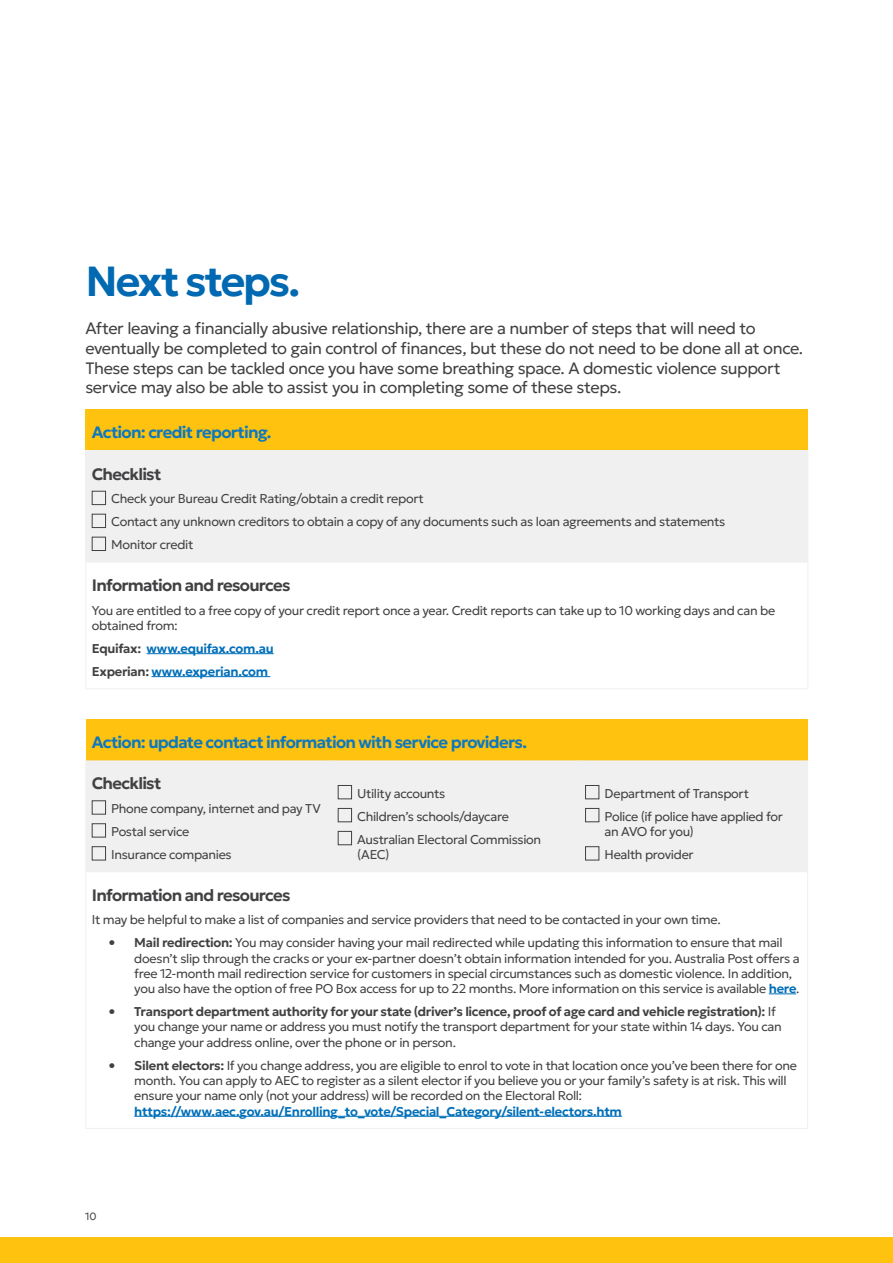
<style>
.page{position:relative;width:893px;height:1263px;background:#fff}
.page>*{position:absolute;margin:0;border:0;box-sizing:border-box;transform-origin:0 0}
.t1{font:600 42px "Geologica";letter-spacing:-.05em;color:#0069b1}
.t2{font:300 16.5px/19.8px "Geologica";letter-spacing:-.025em;color:#414042}
.t3{font:600 16.5px "Geologica";letter-spacing:-.045em;color:#0d78be}
.t4{font:600 16.5px "Geologica";letter-spacing:-.045em;color:#414042}
.t5{font:300 12.75px/23px "Geologica";letter-spacing:-.025em;color:#414042}
.t6{font:600 12.75px/23px "Geologica";letter-spacing:-.025em;color:#006fb9}
.t7{font:300 10.5px "Geologica";color:#414042}
.s1{color:#414042}
.s2{font-weight:600}
.s3{font-weight:600;color:#006fb9}
</style>
<div class="page">
<div style="left:0;top:1237px;width:893px;height:26px;background:#ffc20e"></div>
<div style="left:86px;top:409px;width:722px;height:42px;background:#ffc20e"></div>
<div style="left:86px;top:451px;width:722px;height:111px;background:#f0f0f0"></div>
<hr style="left:85px;top:451px;width:1px;height:111px;background:#f0f0f0">
<hr style="left:85px;top:562px;width:723px;height:1px;background:#f0f0f0">
<hr style="left:85px;top:562px;width:1px;height:126px;background:#f0f0f0">
<hr style="left:807px;top:562px;width:1px;height:126px;background:#f0f0f0">
<hr style="left:85px;top:688px;width:723px;height:1px;background:#f0f0f0">
<div style="left:92px;top:491px;width:14px;height:14px;border:1px solid #414042"></div>
<div style="left:92px;top:514px;width:14px;height:14px;border:1px solid #414042"></div>
<div style="left:92px;top:537px;width:14px;height:14px;border:1px solid #414042"></div>
<hr style="left:147px;top:653px;width:127px;height:1px;background:#006fb9">
<hr style="left:151px;top:676px;width:119px;height:1px;background:#006fb9">
<div style="left:86px;top:719px;width:721px;height:41px;background:#ffc20e"></div>
<div style="left:86px;top:760px;width:721px;height:111px;background:#f0f0f0"></div>
<hr style="left:85px;top:760px;width:1px;height:111px;background:#f0f0f0">
<hr style="left:331px;top:760px;width:1px;height:111px;background:#f0f0f0">
<hr style="left:579px;top:760px;width:1px;height:111px;background:#f0f0f0">
<hr style="left:807px;top:760px;width:1px;height:111px;background:#f0f0f0">
<hr style="left:85px;top:871px;width:247px;height:1px;background:#f0f0f0">
<hr style="left:85px;top:872px;width:1px;height:256px;background:#f0f0f0">
<hr style="left:332px;top:871px;width:247px;height:1px;background:#f0f0f0">
<hr style="left:579px;top:871px;width:229px;height:1px;background:#f0f0f0">
<hr style="left:807px;top:872px;width:1px;height:256px;background:#f0f0f0">
<hr style="left:85px;top:1128px;width:247px;height:1px;background:#f0f0f0">
<hr style="left:332px;top:1128px;width:247px;height:1px;background:#f0f0f0">
<hr style="left:579px;top:1128px;width:229px;height:1px;background:#f0f0f0">
<div style="left:92px;top:800px;width:14px;height:14px;border:1px solid #414042"></div>
<div style="left:92px;top:823px;width:14px;height:14px;border:1px solid #414042"></div>
<div style="left:92px;top:846px;width:14px;height:14px;border:1px solid #414042"></div>
<div style="left:338px;top:785px;width:14px;height:14px;border:1px solid #414042"></div>
<div style="left:338px;top:808px;width:14px;height:14px;border:1px solid #414042"></div>
<div style="left:338px;top:831px;width:14px;height:14px;border:1px solid #414042"></div>
<div style="left:585px;top:785px;width:14px;height:14px;border:1px solid #414042"></div>
<div style="left:585px;top:808px;width:14px;height:14px;border:1px solid #414042"></div>
<div style="left:585px;top:846px;width:14px;height:14px;border:1px solid #414042"></div>
<svg style="left:769px;top:993px;width:27px;height:1px"></svg>
<hr style="left:134px;top:1116px;width:488px;height:1px;background:#006fb9">
<h1 class="t1" style="left:85px;top:244px;width:216px">Next steps.</h1>
<p class="t2" style="left:85px;top:317px;width:719px">After leaving a financially abusive relationship, there are a number of steps that will need to eventually be completed to gain control of finances, but these do not need to be done all at once.<br>These steps can be tackled once you have some breathing space. A domestic violence support service may also be able to assist you in completing some of these steps.</p>
<p class="t3" style="left:92px;top:418px;width:181px">Action: credit reporting.</p>
<p class="t4" style="left:92px;top:459px;width:71px">Checklist</p>
<p class="t5" style="left:111px;top:486px;width:616px">Check your Bureau Credit Rating/obtain a credit report<br>Contact any unknown creditors to obtain a copy of any documents such as loan agreements and statements<br>Monitor credit</p>
<p class="t4" style="left:92px;top:571px;width:200px">Information and resources</p>
<p class="t5" style="left:92px;top:602px;width:685px;line-height:15.3px">You are entitled to a free copy of your credit report once a year. Credit reports can take up to 10 working days and can be obtained from:</p>
<p class="t6" style="left:92px;top:636px;width:183px"><span class="s1">Equifax:</span> www.equifax.com.au<br><span class="s1">Experian:</span> www.experian.com</p>
<p class="t3" style="left:92px;top:727px;width:437px">Action: update contact information with service providers.</p>
<p class="t4" style="left:92px;top:769px;width:71px">Checklist</p>
<p class="t5" style="left:111px;top:796px;width:211px">Phone company, internet and pay TV<br>Postal service<br>Insurance companies</p>
<p class="t5" style="left:357px;top:781px;width:186px">Utility accounts<br>Children’s schools/daycare<br>Australian Electoral Commission</p>
<p class="t5" style="left:357px;top:842px;width:34px">(AEC)</p>
<p class="t5" style="left:604px;top:781px;width:180px">Department of Transport<br>Police (if police have applied for</p>
<p class="t5" style="left:604px;top:819px;width:91px">an AVO for you)<br>Health provider</p>
<p class="t4" style="left:92px;top:880px;width:200px">Information and resources</p>
<p class="t5" style="left:92px;top:907px;width:630px">It may be helpful to make a list of companies and service providers that need to be contacted in your own time.</p>
<p class="t5" style="left:134px;top:934px;width:667px;line-height:15.3px;text-indent:-26px"><span class="s2">• Mail redirection:</span> You may consider having your mail redirected while updating this information to ensure that mail doesn’t slip through the cracks or your ex-partner doesn’t obtain information intended for you. Australia Post offers a free 12-month mail redirection service for customers in special circumstances such as domestic violence. In addition, you also have the option of free PO Box access for up to 22 months. More information on this service is available <span class="s3">here</span>.</p>
<p class="t5" style="left:134px;top:1003px;width:649px;line-height:15.3px;text-indent:-26px"><span class="s2">• Transport department authority for your state (driver’s licence, proof of age card and vehicle registration):</span> If you change your name or address you must notify the transport department for your state within 14 days. You can change your address online, over the phone or in person.</p>
<p class="t5" style="left:134px;top:1056px;width:664px;line-height:15.3px;text-indent:-26px"><span class="s2">• Silent electors:</span> If you change address, you are eligible to enrol to vote in that location once you’ve been there for one month. You can apply to AEC to register as a silent elector if you believe you or your family’s safety is at risk. This will ensure your name only (not your address) will be recorded on the Electoral Roll:</p>
<p class="t6" style="left:134px;top:1099px;width:489px">https://www.aec.gov.au/Enrolling_to_vote/Special_Category/silent-electors.htm</p>
<p class="t7" style="left:85px;top:1208px;width:13px">10</p>
</div>
